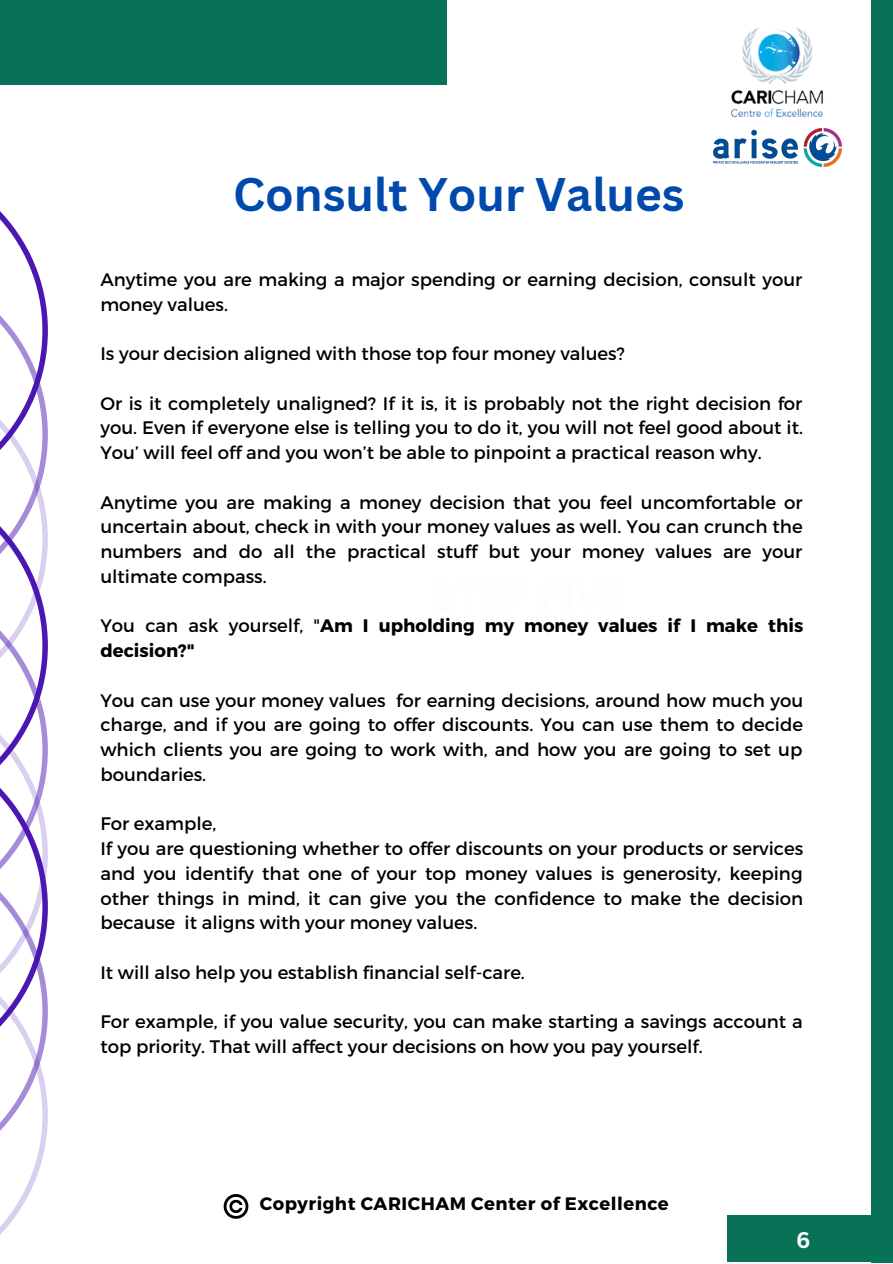
<style>
.page{position:relative;width:893px;height:1264px;background:#fff}
.page>*{position:absolute;margin:0;border:0;box-sizing:border-box;transform-origin:0 0}
.t1{font:700 45.9px "Canva Sans";color:#004aad}
.t2{font:700 22.05px "Canva Sans";color:#fdfdfd}
.t3{font:18.15px/24.8px "Montserrat";color:#000}
.t4{font:700 18.15px/24.8px "Montserrat";color:#000}
.t5{font:700 18px "Montserrat";letter-spacing:.03em;color:#000}
.s1{font-weight:400}
</style>
<div class="page">
<div style="left:0;top:0;width:446px;height:85px;background:#087257"></div>
<svg style="left:224px;top:1194px;width:24px;height:24px"></svg>
<svg style="left:0;top:211px;width:48px;height:1024px"></svg>
<div style="left:871px;top:0;width:21px;height:1262px;background:#087257"></div>
<div style="left:727px;top:1215px;width:163px;height:46px;background:#087257"></div>
<img style="left:731px;top:27px;width:98px;height:102px">
<img style="left:713px;top:129px;width:128px;height:38px">
<h1 class="t1" style="left:233px;top:162px;width:453px">Consult Your Values</h1>
<p class="t3" style="left:100px;top:266px;width:703px">Anytime you are making a major spending or earning decision, consult your money values.</p>
<p class="t3" style="left:100px;top:340px;width:526px">Is your decision aligned with those top four money values?</p>
<p class="t3" style="left:100px;top:390px;width:704px;text-align:justify">Or is it completely unaligned? If it is, it is probably not the right decision for you. Even if everyone else is telling you to do it, you will not feel good about it.<br>You’ will feel off and you won’t be able to pinpoint a practical reason why.</p>
<p class="t3" style="left:100px;top:489px;width:703px;text-align:justify">Anytime you are making a money decision that you feel uncomfortable or uncertain about, check in with your money values as well. You can crunch the numbers and do all the practical stuff but your money values are your ultimate compass.</p>
<p class="t4" style="left:100px;top:612px;width:704px"><span class="s1">You can ask yourself, "</span>Am I upholding my money values if I make this decision?"</p>
<p class="t3" style="left:100px;top:687px;width:704px;text-align:justify">You can use your money values for earning decisions, around how much you charge, and if you are going to offer discounts. You can use them to decide which clients you are going to work with, and how you are going to set up boundaries.</p>
<p class="t3" style="left:100px;top:810px;width:704px">For example,<br>If you are questioning whether to offer discounts on your products or services and you identify that one of your top money values is generosity, keeping other things in mind, it can give you the confidence to make the decision because it aligns with your money values.</p>
<p class="t3" style="left:100px;top:959px;width:426px">It will also help you establish financial self-care.</p>
<p class="t3" style="left:100px;top:1008px;width:704px">For example, if you value security, you can make starting a savings account a top priority. That will affect your decisions on how you pay yourself.</p>
<p class="t5" style="left:260px;top:1192px;width:410px">Copyright CARICHAM Center of Excellence</p>
<p class="t2" style="left:796px;top:1224px;width:16px">6</p>
</div>
